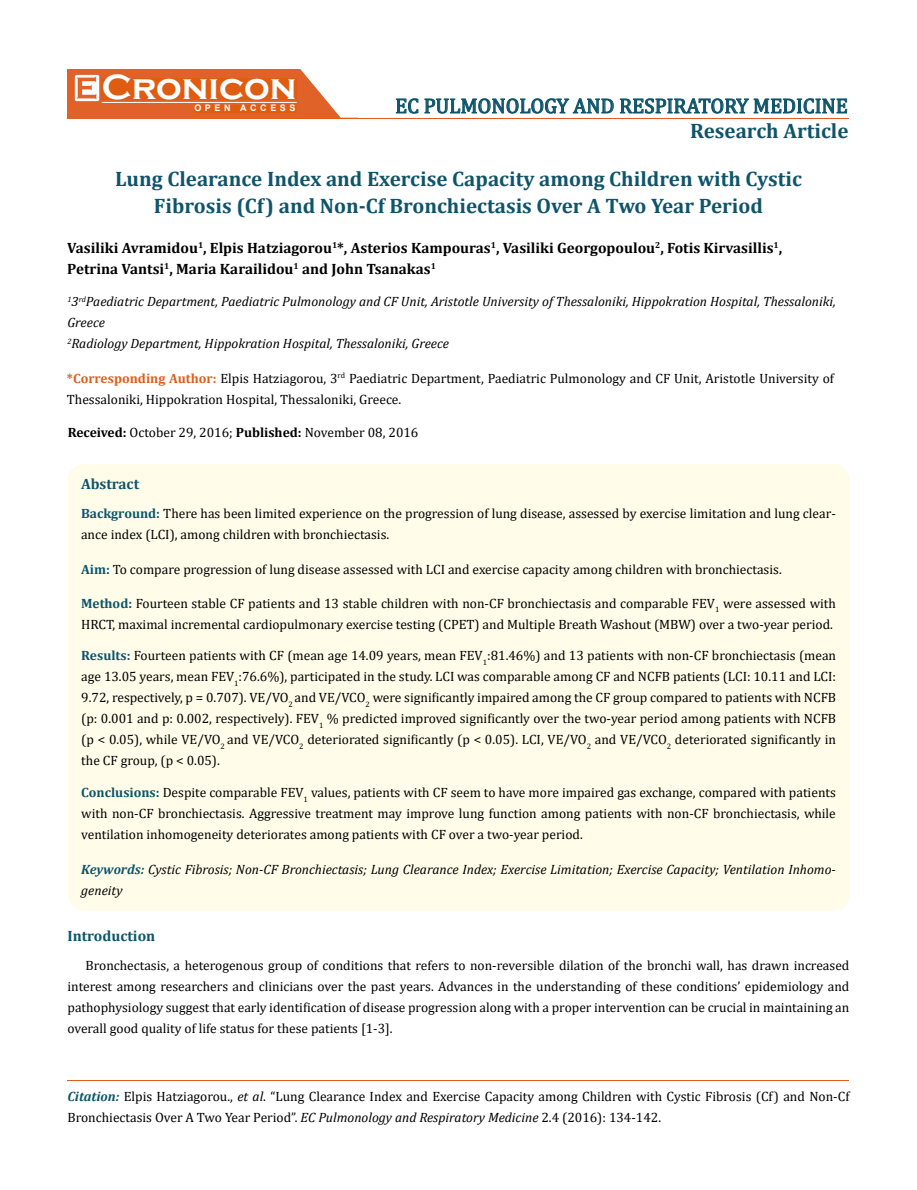
<style>
.page{position:relative;width:917px;height:1190px;background:#fff}
.page>*{position:absolute;margin:0;border:0;box-sizing:border-box;transform-origin:0 0}
.t1{font:700 36px "Copperplate Gothic";color:#fff}
.t2{font:700 21px/27px "Cambria";color:#0e546a;text-align:center}
.t3{font:21px "Cambria";color:#0e546a}
.t4{font:700 15px/21px "Cambria";color:#000}
.t5{font:700 15px "Cambria";color:#0e546a}
.t6{font:13.5px/21px "Cambria";color:#000}
.t7{font:italic 13.5px/21px "Cambria";color:#000}
.t8{font:700 9px "Arial";letter-spacing:.4em;color:#fff}
.s1{font-weight:700;color:#e05d1a}
.s2{font-weight:700}
.s3{font-weight:700;color:#0e546a}
.s4{font-weight:700;font-style:italic;color:#0e546a}
.s5{font-style:italic}
</style>
<div class="page">
<div style="left:67px;top:70px;width:290px;height:49px;background:#e06228"></div>
<img style="left:75px;top:75px;width:24px;height:26px">
<div style="left:102px;top:79px;width:195px;height:21px;background:#df5d11"></div>
<div style="left:194px;top:105px;width:103px;height:7px;background:#df5d11"></div>
<svg style="left:300px;top:69px;width:118px;height:49px"></svg>
<svg style="left:424px;top:98px;width:423px;height:16px"></svg>
<hr style="left:102px;top:102px;width:194px;height:1px;background:#fff">
<hr style="left:279px;top:118px;width:569px;height:1px;background:#e05d1a">
<hr style="left:67px;top:1080px;width:782px;height:1px;background:#e05d1a">
<div style="left:67px;top:464px;width:783px;height:447px;background:#fffde9;border-radius:18px"></div>
<h1 class="t1" style="left:102px;top:68px;width:196px">Cronicon</h1>
<p class="t8" style="left:194px;top:102px;width:103px">OPEN ACCESS</p>
<h2 class="t3" style="left:395px;top:93px;width:454px">EC PULMONOLOGY AND RESPIRATORY MEDICINE</h2>
<h2 class="t2" style="left:690px;top:116px;width:160px">Research Article</h2>
<h2 class="t2" style="left:115px;top:164px;width:688px">Lung Clearance Index and Exercise Capacity among Children with Cystic<br>Fibrosis (Cf) and Non-Cf Bronchiectasis Over A Two Year Period</h2>
<p class="t4" style="left:67px;top:237px;width:716px">Vasiliki Avramidou<sup>1</sup>, Elpis Hatziagorou<sup>1</sup>*, Asterios Kampouras<sup>1</sup>, Vasiliki Georgopoulou<sup>2</sup>, Fotis Kirvasillis<sup>1</sup>,<br>Petrina Vantsi<sup>1</sup>, Maria Karailidou<sup>1</sup> and John Tsanakas<sup>1</sup></p>
<p class="t7" style="left:67px;top:290px;width:770px"><sup>1</sup>3<sup>rd</sup>Paediatric Department, Paediatric Pulmonology and CF Unit, Aristotle University of Thessaloniki, Hippokration Hospital, Thessaloniki,<br>Greece<br><sup>2</sup>Radiology Department, Hippokration Hospital, Thessaloniki, Greece</p>
<p class="t6" style="left:67px;top:367px;width:768px"><span class="s1">*Corresponding Author:</span> Elpis Hatziagorou, 3<sup>rd</sup> Paediatric Department, Paediatric Pulmonology and CF Unit, Aristotle University of<br>Thessaloniki, Hippokration Hospital, Thessaloniki, Greece.</p>
<p class="t6" style="left:68px;top:422px;width:352px"><span class="s2">Received:</span> October 29, 2016; <span class="s2">Published:</span> November 08, 2016</p>
<p class="t5" style="left:81px;top:473px;width:60px">Abstract</p>
<p class="t6" style="left:81px;top:502px;width:756px"><span class="s3">Background:</span> There has been limited experience on the progression of lung disease, assessed by exercise limitation and lung clear&shy;ance index (LCI), among children with bronchiectasis.</p>
<p class="t6" style="left:81px;top:559px;width:702px"><span class="s3">Aim:</span> To compare progression of lung disease assessed with LCI and exercise capacity among children with bronchiectasis.</p>
<p class="t6" style="left:81px;top:592px;width:756px"><span class="s3">Method:</span> Fourteen stable CF patients and 13 stable children with non-CF bronchiectasis and comparable FEV<sub>1</sub> were assessed with<br>HRCT, maximal incremental cardiopulmonary exercise testing (CPET) and Multiple Breath Washout (MBW) over a two-year period.</p>
<p class="t6" style="left:81px;top:645px;width:756px;text-align:justify"><span class="s3">Results:</span> Fourteen patients with CF (mean age 14.09 years, mean FEV<sub>1</sub>:81.46%) and 13 patients with non-CF bronchiectasis (mean age 13.05 years, mean FEV<sub>1</sub>:76.6%), participated in the study. LCI was comparable among CF and NCFB patients (LCI: 10.11 and LCI:<br>9.72, respectively, p = 0.707). VE/VO<sub>2</sub> and VE/VCO<sub>2</sub> were significantly impaired among the CF group compared to patients with NCFB (p: 0.001 and p: 0.002, respectively). FEV<sub>1</sub> % predicted improved significantly over the two-year period among patients with NCFB (p &lt; 0.05), while VE/VO<sub>2</sub> and VE/VCO<sub>2</sub> deteriorated significantly (p &lt; 0.05). LCI, VE/VO<sub>2</sub> and VE/VCO<sub>2</sub> deteriorated significantly in the CF group, (p &lt; 0.05).</p>
<p class="t6" style="left:81px;top:782px;width:756px;text-align:justify"><span class="s3">Conclusions:</span> Despite comparable FEV<sub>1</sub> values, patients with CF seem to have more impaired gas exchange, compared with patients with non-CF bronchiectasis. Aggressive treatment may improve lung function among patients with non-CF bronchiectasis, while ventilation inhomogeneity deteriorates among patients with CF over a two-year period.</p>
<p class="t7" style="left:81px;top:858px;width:756px"><span class="s3">Keywords:</span> Cystic Fibrosis; Non-CF Bronchiectasis; Lung Clearance Index; Exercise Limitation; Exercise Capacity; Ventilation Inhomo&shy;geneity</p>
<p class="t5" style="left:67px;top:925px;width:89px">Introduction</p>
<p class="t6" style="left:67px;top:955px;width:783px;text-align:justify;text-indent:18px">Bronchectasis, a heterogenous group of conditions that refers to non-reversible dilation of the bronchi wall, has drawn increased interest among researchers and clinicians over the past years. Advances in the understanding of these conditions’ epidemiology and pathophysiology suggest that early identification of disease progression along with a proper intervention can be crucial in maintaining an overall good quality of life status for these patients [1-3].</p>
<p class="t6" style="left:67px;top:1085px;width:783px"><span class="s4">Citation:</span> Elpis Hatziagorou., <span class="s5">et al</span>. “Lung Clearance Index and Exercise Capacity among Children with Cystic Fibrosis (Cf) and Non-Cf<br>Bronchiectasis Over A Two Year Period”. <span class="s5">EC Pulmonology and Respiratory Medicine</span> 2.4 (2016): 134-142.</p>
</div>
